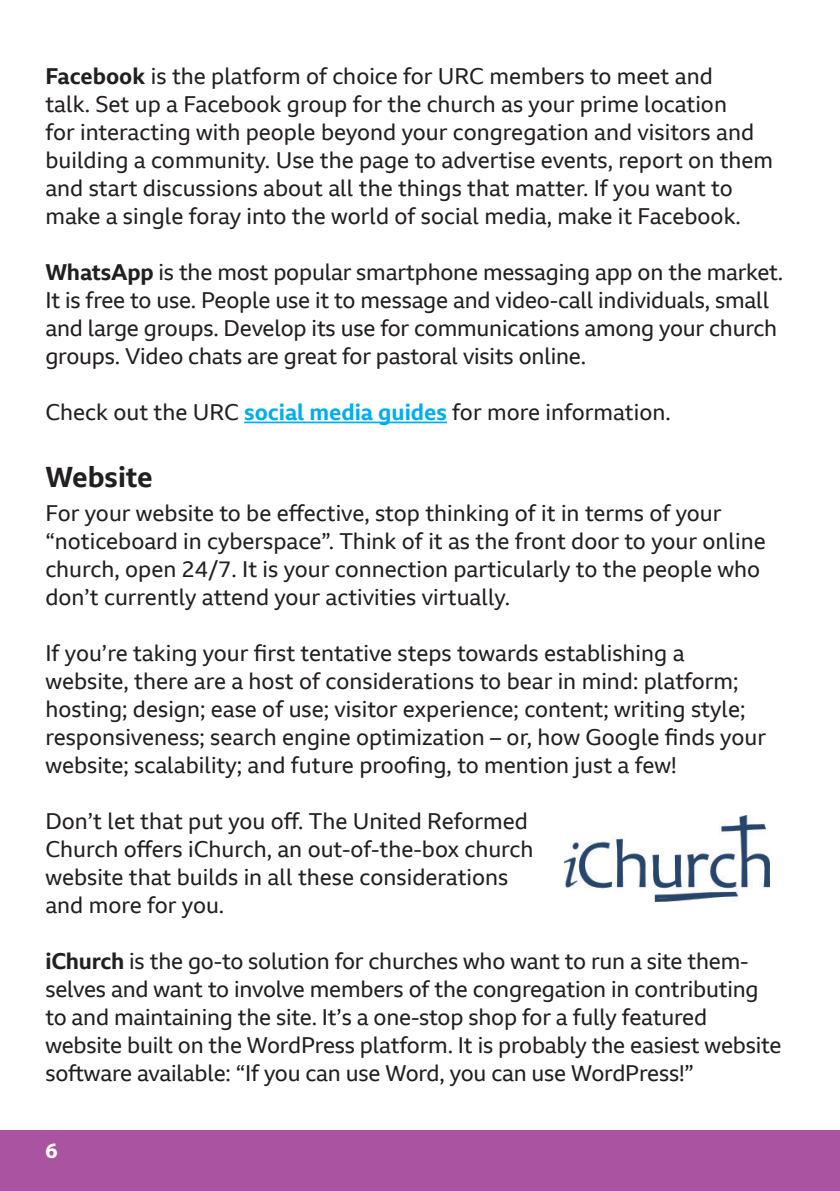
<style>
.page{position:relative;width:840px;height:1191px;background:#fff}
.page>*{position:absolute;margin:0;border:0;box-sizing:border-box;transform-origin:0 0}
.t1{font:700 28px "BBC Reith Sans";color:#231f20}
.t2{font:22px/28px "BBC Reith Sans";color:#231f20}
.t3{font:700 22px "Myriad Pro";color:#fff}
.s1{font-weight:700}
.s2{font-weight:700;color:#00aeef}
</style>
<div class="page">
<div style="left:0;top:1130px;width:839px;height:61px;background:#aa54a1"></div>
<hr style="left:244px;top:421px;width:202px;height:2px;background:#00aeef">
<img style="left:564px;top:815px;width:204px;height:86px">
<p class="t2" style="left:45px;top:62px;width:729px"><span class="s1">Facebook</span> is the platform of choice for URC members to meet and<br>talk. Set up a Facebook group for the church as your prime location<br>for interacting with people beyond your congregation and visitors and building a community. Use the page to advertise events, report on them and start discussions about all the things that matter. If you want to make a single foray into the world of social media, make it Facebook.</p>
<p class="t2" style="left:45px;top:258px;width:739px"><span class="s1">WhatsApp</span> is the most popular smartphone messaging app on the market.<br>It is free to use. People use it to message and video-call individuals, small and large groups. Develop its use for communications among your church groups. Video chats are great for pastoral visits online.</p>
<p class="t2" style="left:45px;top:398px;width:626px">Check out the URC <span class="s2">social media guides</span> for more information.</p>
<p class="t1" style="left:45px;top:459px;width:109px">Website</p>
<p class="t2" style="left:45px;top:499px;width:721px">For your website to be effective, stop thinking of it in terms of your “noticeboard in cyberspace”. Think of it as the front door to your online church, open 24/7. It is your connection particularly to the people who don’t currently attend your activities virtually.</p>
<p class="t2" style="left:45px;top:639px;width:721px">If you’re taking your first tentative steps towards establishing a website, there are a host of considerations to bear in mind: platform; hosting; design; ease of use; visitor experience; content; writing style; responsiveness; search engine optimization – or, how Google finds your website; scalability; and future proofing, to mention just a few!</p>
<p class="t2" style="left:45px;top:807px;width:489px">Don’t let that put you off. The United Reformed Church offers iChurch, an out-of-the-box church website that builds in all these considerations and more for you.</p>
<p class="t2" style="left:45px;top:947px;width:737px"><span class="s1">iChurch</span> is the go-to solution for churches who want to run a site them&shy;selves and want to involve members of the congregation in contributing to and maintaining the site. It’s a one-stop shop for a fully featured website built on the WordPress platform. It is probably the easiest website software available: “If you can use Word, you can use WordPress!”</p>
<p class="t3" style="left:45px;top:1136px;width:14px">6</p>
</div>
